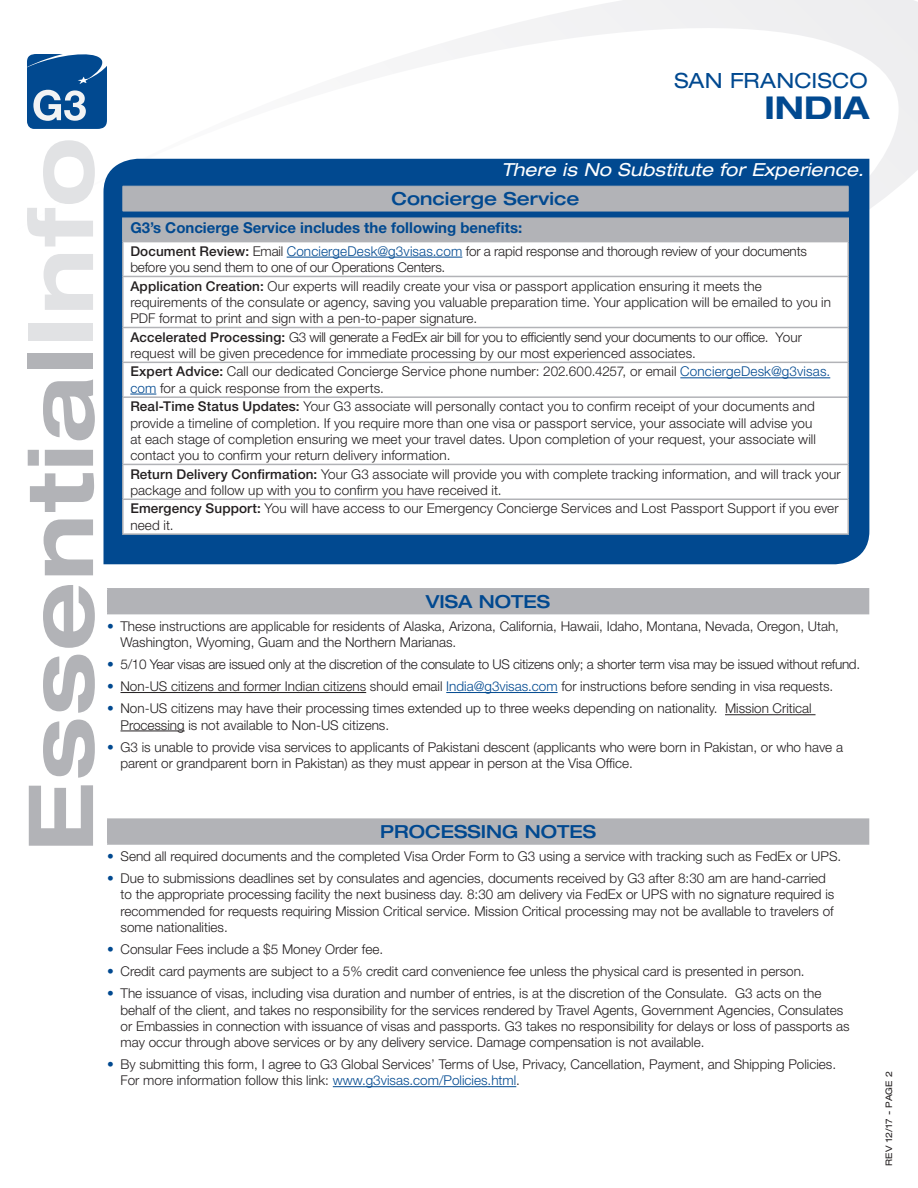
<style>
.page{position:relative;width:918px;height:1188px;background:#fff}
.page>*{position:absolute;margin:0;border:0;box-sizing:border-box;transform-origin:0 0}
.t1{font:700 expanded 90px "Helvetica Neue LT Std";letter-spacing:.015em;color:#b2b3b7}
.t2{font:700 expanded 31.5px "Helvetica Neue LT Std";color:#014990}
.t3{font:expanded 21px "Helvetica Neue LT Std";letter-spacing:.01em;color:#014990}
.t4{font:500 expanded 18px "Helvetica Neue LT Std";color:#014990}
.t5{font:italic expanded 18px "Helvetica Neue LT Std";letter-spacing:.01em;color:#fff}
.t6{font:700 15px "Helvetica Neue LT Std";color:#014990}
.t7{font:300 13.5px/16.2px "Helvetica Neue LT Std";color:#231f20}
.t8{font:300 13.5px "Helvetica Neue LT Std";letter-spacing:-.02em;color:#231f20}
.t9{font:expanded 9px "Helvetica Neue LT Std";letter-spacing:-.005em;color:#231f20}
.s1{color:#e1e2e4}
.s2{font-weight:500}
.s3{color:#014990}
</style>
<div class="page">
<svg style="left:103px;top:0;width:815px;height:286px"></svg>
<svg style="left:27px;top:52px;width:80px;height:77px"></svg>
<div style="left:104px;top:159px;width:765px;height:405px;background:#014990"></div>
<hr style="left:121px;top:692px;width:245px;height:1px;background:#231f20">
<hr style="left:446px;top:692px;width:112px;height:1px;background:#014990">
<hr style="left:725px;top:714px;width:91px;height:1px;background:#231f20">
<hr style="left:121px;top:731px;width:64px;height:1px;background:#231f20">
<hr style="left:333px;top:1086px;width:183px;height:1px;background:#014990">
<div style="left:108px;top:589px;width:761px;height:25px;background:#b2b3b7"></div>
<hr style="left:107px;top:590px;width:2px;height:23px;background:#b2b3b7">
<hr style="left:107px;top:588px;width:762px;height:2px;background:#b2b3b7">
<hr style="left:107px;top:613px;width:762px;height:1px;background:#b2b3b7">
<div style="left:108px;top:819px;width:761px;height:25px;background:#b2b3b7"></div>
<hr style="left:107px;top:820px;width:2px;height:23px;background:#b2b3b7">
<hr style="left:107px;top:818px;width:762px;height:2px;background:#b2b3b7">
<hr style="left:107px;top:843px;width:762px;height:2px;background:#b2b3b7">
<svg style="left:124px;top:242px;width:723px;height:291px"></svg>
<svg style="left:123px;top:186px;width:726px;height:55px"></svg>
<hr style="left:123px;top:211px;width:725px;height:1px;background:#b2b3b7">
<hr style="left:122px;top:219px;width:2px;height:22px;background:#b2b3b7">
<hr style="left:847px;top:219px;width:2px;height:22px;background:#b2b3b7">
<hr style="left:122px;top:242px;width:2px;height:34px;background:#b2b3b7">
<hr style="left:122px;top:277px;width:2px;height:50px;background:#b2b3b7">
<hr style="left:847px;top:242px;width:2px;height:34px;background:#b2b3b7">
<hr style="left:847px;top:277px;width:2px;height:50px;background:#b2b3b7">
<hr style="left:122px;top:241px;width:727px;height:1px;background:#b2b3b7">
<hr style="left:122px;top:328px;width:2px;height:34px;background:#b2b3b7">
<hr style="left:847px;top:328px;width:2px;height:34px;background:#b2b3b7">
<hr style="left:122px;top:276px;width:727px;height:1px;background:#b2b3b7">
<hr style="left:122px;top:327px;width:727px;height:1px;background:#b2b3b7">
<hr style="left:122px;top:363px;width:2px;height:33px;background:#b2b3b7">
<hr style="left:847px;top:363px;width:2px;height:33px;background:#b2b3b7">
<hr style="left:122px;top:362px;width:727px;height:1px;background:#b2b3b7">
<hr style="left:122px;top:217px;width:727px;height:2px;background:#b2b3b7">
<hr style="left:122px;top:398px;width:2px;height:66px;background:#b2b3b7">
<hr style="left:847px;top:398px;width:2px;height:66px;background:#b2b3b7">
<hr style="left:122px;top:396px;width:727px;height:2px;background:#b2b3b7">
<hr style="left:122px;top:465px;width:2px;height:34px;background:#b2b3b7">
<hr style="left:847px;top:465px;width:2px;height:34px;background:#b2b3b7">
<hr style="left:122px;top:464px;width:727px;height:1px;background:#b2b3b7">
<hr style="left:122px;top:500px;width:2px;height:33px;background:#b2b3b7">
<hr style="left:847px;top:500px;width:2px;height:33px;background:#b2b3b7">
<hr style="left:122px;top:499px;width:727px;height:1px;background:#b2b3b7">
<hr style="left:122px;top:533px;width:727px;height:2px;background:#b2b3b7">
<hr style="left:287px;top:257px;width:175px;height:1px;background:#014990">
<hr style="left:680px;top:377px;width:150px;height:1px;background:#014990">
<svg style="left:130px;top:394px;width:26px;height:1px"></svg>
<h1 class="t1" style="left:4px;top:852px;width:716px;rotate:-90deg">Essential<span class="s1">Info</span></h1>
<h3 class="t3" style="left:674px;top:68px;width:195px">SAN FRANCISCO</h3>
<h2 class="t2" style="left:765px;top:88px;width:106px">INDIA</h2>
<h3 class="t5" style="left:501px;top:159px;width:364px">There is No Substitute for Experience.</h3>
<h3 class="t4" style="left:392px;top:187px;width:189px">Concierge Service</h3>
<p class="t6" style="left:130px;top:219px;width:393px">G3’s Concierge Service includes the following benefits:</p>
<p class="t7" style="left:130px;top:243px;width:678px"><span class="s2">Document Review:</span> Email <span class="s3">ConciergeDesk@g3visas.com</span> for a rapid response and thorough review of your documents before you send them to one of our Operations Centers.</p>
<p class="t7" style="left:130px;top:277px;width:702px"><span class="s2">Application Creation:</span> Our experts will readily create your visa or passport application ensuring it meets the requirements of the consulate or agency, saving you valuable preparation time. Your application will be emailed to you in<br>PDF format to print and sign with a pen-to-paper signature.</p>
<p class="t7" style="left:130px;top:328px;width:673px"><span class="s2">Accelerated Processing:</span> G3 will generate a FedEx air bill for you to efficiently send your documents to our office. Your request will be given precedence for immediate processing by our most experienced associates.</p>
<p class="t7" style="left:130px;top:363px;width:701px"><span class="s2">Expert Advice:</span> Call our dedicated Concierge Service phone number: 202.600.4257, or email <span class="s3">ConciergeDesk@g3visas. com</span> for a quick response from the experts.</p>
<p class="t7" style="left:130px;top:398px;width:687px"><span class="s2">Real-Time Status Updates:</span> Your G3 associate will personally contact you to confirm receipt of your documents and provide a timeline of completion. If you require more than one visa or passport service, your associate will advise you at each stage of completion ensuring we meet your travel dates. Upon completion of your request, your associate will contact you to confirm your return delivery information.</p>
<p class="t7" style="left:130px;top:465px;width:712px"><span class="s2">Return Delivery Confirmation:</span> Your G3 associate will provide you with complete tracking information, and will track your package and follow up with you to confirm you have received it.</p>
<p class="t7" style="left:130px;top:500px;width:710px"><span class="s2">Emergency Support:</span> You will have access to our Emergency Concierge Services and Lost Passport Support if you ever need it.</p>
<h3 class="t4" style="left:426px;top:590px;width:126px">VISA NOTES</h3>
<p class="t7" style="left:121px;top:617px;width:720px;text-indent:-14px"><span class="s3">•</span> These instructions are applicable for residents of Alaska, Arizona, California, Hawaii, Idaho, Montana, Nevada, Oregon, Utah,<br>Washington, Wyoming, Guam and the Northern Marianas.</p>
<p class="t8" style="left:107px;top:656px;width:755px"><span class="s3">•</span> 5/10 Year visas are issued only at the discretion of the consulate to US citizens only; a shorter term visa may be issued without refund.</p>
<p class="t7" style="left:107px;top:678px;width:728px"><span class="s3">•</span> Non-US citizens and former Indian citizens should email <span class="s3">India@g3visas.com</span> for instructions before sending in visa requests.</p>
<p class="t7" style="left:121px;top:700px;width:693px;text-indent:-14px"><span class="s3">•</span> Non-US citizens may have their processing times extended up to three weeks depending on nationality. Mission Critical<br>Processing is not available to Non-US citizens.</p>
<p class="t7" style="left:121px;top:739px;width:724px;text-indent:-13px"><span class="s3">•</span> G3 is unable to provide visa services to applicants of Pakistani descent (applicants who were born in Pakistan, or who have a parent or grandparent born in Pakistan) as they must appear in person at the Visa Office.</p>
<h3 class="t4" style="left:380px;top:820px;width:217px">PROCESSING NOTES</h3>
<p class="t7" style="left:107px;top:848px;width:736px"><span class="s3">•</span> Send all required documents and the completed Visa Order Form to G3 using a service with tracking such as FedEx or UPS.</p>
<p class="t7" style="left:121px;top:870px;width:715px;text-indent:-14px"><span class="s3">•</span> Due to submissions deadlines set by consulates and agencies, documents received by G3 after 8:30 am are hand-carried to the appropriate processing facility the next business day. 8:30 am delivery via FedEx or UPS with no signature required is recommended for requests requiring Mission Critical service. Mission Critical processing may not be avallable to travelers of some nationalities.</p>
<p class="t7" style="left:107px;top:941px;width:278px"><span class="s3">•</span> Consular Fees include a $5 Money Order fee.</p>
<p class="t7" style="left:107px;top:963px;width:699px"><span class="s3">•</span> Credit card payments are subject to a 5% credit card convenience fee unless the physical card is presented in person.</p>
<p class="t7" style="left:121px;top:985px;width:731px;text-indent:-14px"><span class="s3">•</span> The issuance of visas, including visa duration and number of entries, is at the discretion of the Consulate. G3 acts on the behalf of the client, and takes no responsibility for the services rendered by Travel Agents, Government Agencies, Consulates or Embassies in connection with issuance of visas and passports. G3 takes no responsibility for delays or loss of passports as may occur through above services or by any delivery service. Damage compensation is not available.</p>
<p class="t7" style="left:121px;top:1056px;width:717px;text-indent:-14px"><span class="s3">•</span> By submitting this form, I agree to G3 Global Services’ Terms of Use, Privacy, Cancellation, Payment, and Shipping Policies.<br>For more information follow this link: <span class="s3">www.g3visas.com/Policies.html</span>.</p>
<p class="t9" style="left:883px;top:1166px;width:96px;rotate:-90deg">REV 12/17 - PAGE 2</p>
</div>
